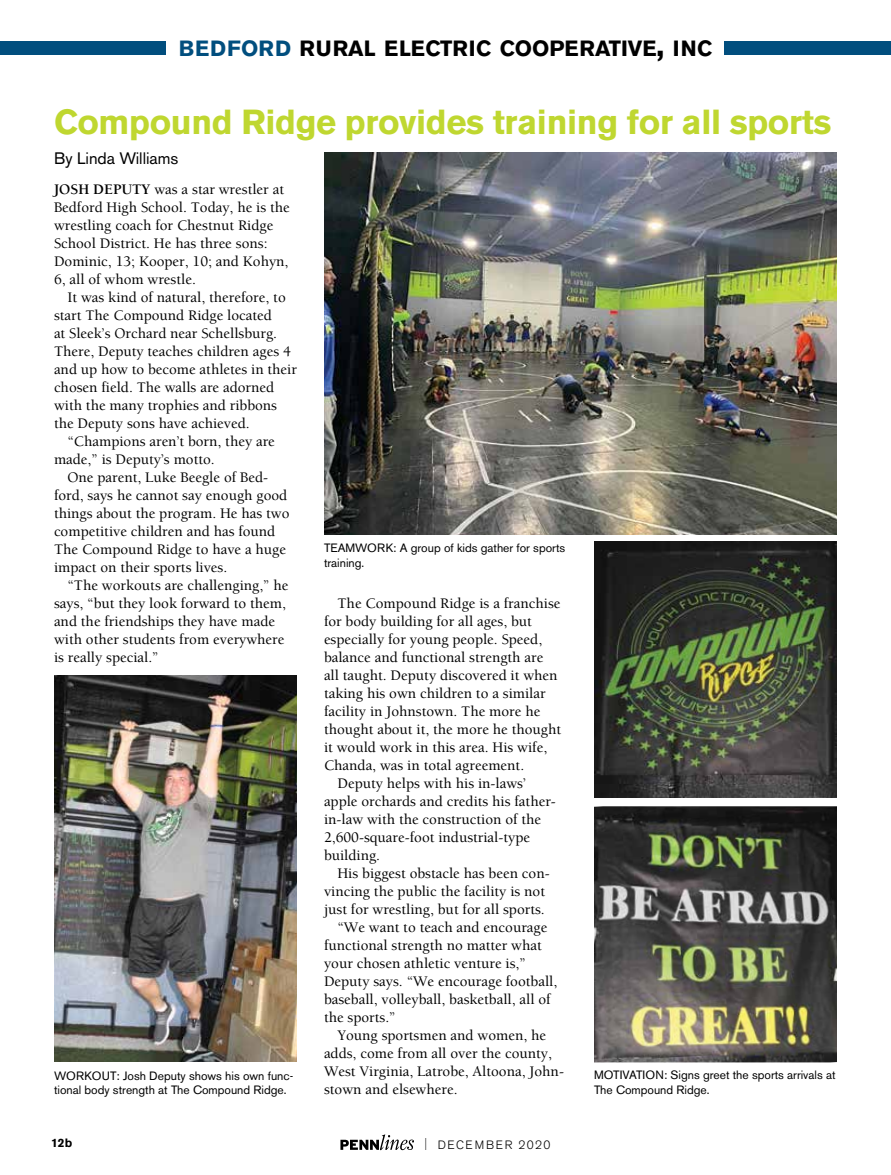
<style>
.page{position:relative;width:891px;height:1175px;background:#fff}
.page>*{position:absolute;margin:0;border:0;box-sizing:border-box;transform-origin:0 0}
.t1{font:700 34.5px "Akzidenz Grotesk BE";letter-spacing:-.01em;color:#bfd730}
.t2{font:700 21.9px "Akzidenz Grotesk BE";color:#000}
.t3{font:16.5px "Akzidenz Grotesk BE";color:#000}
.t4{font:500 15px/18px "Berkeley Std";color:#000}
.t5{font:12px/14.4px "Akzidenz Grotesk BE";color:#000}
.t6{font:300 12px "Akzidenz Grotesk BE";letter-spacing:.13em;color:#000}
.t7{font:700 12px "Akzidenz Grotesk BE";color:#000}
.s1{color:#014e7e}
.s2{font-size:31.2px}
.s3{font-weight:700}
.s4{font-stretch:condensed}
</style>
<div class="page">
<svg style="left:340px;top:1134px;width:74px;height:16px"></svg>
<div style="left:725px;top:41px;width:166px;height:13px;background:#014e7e"></div>
<div style="left:0;top:41px;width:166px;height:13px;background:#014e7e"></div>
<img style="left:594px;top:806px;width:243px;height:256px">
<img style="left:594px;top:541px;width:243px;height:256px">
<img style="left:324px;top:153px;width:513px;height:381px">
<img style="left:54px;top:675px;width:243px;height:386px">
<h2 class="t2" style="left:179px;top:35px;width:535px"><span class="s1">BEDFORD</span> RURAL ELECTRIC COOPERATIVE<span class="s2">,</span> INC</h2>
<h1 class="t1" style="left:54px;top:102px;width:779px">Compound Ridge provides training for all sports</h1>
<p class="t3" style="left:54px;top:148px;width:126px">By Linda Williams</p>
<p class="t4" style="left:54px;top:180px;width:237px"><span class="s3">JOSH DEPUTY</span> was a star wrestler at Bedford High School. Today, he is the wrestling coach for Chestnut Ridge School District. He has three sons:<br>Dominic, 13; Kooper, 10; and Kohyn, 6, all of whom wrestle.</p>
<p class="t4" style="left:54px;top:288px;width:244px;text-indent:14px">It was kind of natural, therefore, to start The Compound Ridge located<br>at Sleek’s Orchard near Schellsburg.<br>There, Deputy teaches children ages 4 and up how to become athletes in their chosen field. The walls are adorned with the many trophies and ribbons the Deputy sons have achieved.</p>
<p class="t4" style="left:54px;top:432px;width:222px;text-indent:14px">“Champions aren’t born, they are made,” is Deputy’s motto.</p>
<p class="t4" style="left:54px;top:468px;width:237px;text-indent:14px">One parent, Luke Beegle of Bed&shy;ford, says he cannot say enough good things about the program. He has two competitive children and has found The Compound Ridge to have a huge impact on their sports lives.</p>
<p class="t4" style="left:54px;top:576px;width:236px;text-indent:14px">“The workouts are challenging,” he says, “but they look forward to them, and the friendships they have made with other students from everywhere is really special.”</p>
<p class="t5" style="left:324px;top:541px;width:243px">TEAMWORK: A group of kids gather for sports training.</p>
<p class="t4" style="left:338px;top:594px;width:225px">The Compound Ridge is a franchise</p>
<p class="t4" style="left:324px;top:612px;width:210px">for body building for all ages, but</p>
<p class="t4" style="left:324px;top:630px;width:220px">especially for young people. Speed,</p>
<p class="t4" style="left:324px;top:648px;width:221px">balance and functional strength are</p>
<p class="t4" style="left:324px;top:666px;width:235px">all taught. Deputy discovered it when</p>
<p class="t4" style="left:324px;top:684px;width:223px">taking his own children to a similar</p>
<p class="t4" style="left:324px;top:702px;width:218px">facility in Johnstown. The more he</p>
<p class="t4" style="left:324px;top:720px;width:239px">thought about it, the more he thought</p>
<p class="t4" style="left:324px;top:738px;width:225px">it would work in this area. His wife,</p>
<p class="t4" style="left:324px;top:756px;width:202px">Chanda, was in total agreement.</p>
<p class="t4" style="left:338px;top:774px;width:190px">Deputy helps with his in-laws’</p>
<p class="t4" style="left:324px;top:792px;width:233px">apple orchards and credits his father-</p>
<p class="t4" style="left:324px;top:810px;width:219px">in-law with the construction of the</p>
<p class="t4" style="left:324px;top:828px;width:208px">2,600-square-foot industrial-type</p>
<p class="t4" style="left:324px;top:846px;width:58px">building.</p>
<p class="t4" style="left:338px;top:864px;width:214px">His biggest obstacle has been con-</p>
<p class="t4" style="left:324px;top:882px;width:223px">vincing the public the facility is not</p>
<p class="t4" style="left:324px;top:900px;width:222px">just for wrestling, but for all sports.</p>
<p class="t4" style="left:338px;top:918px;width:211px">“We want to teach and encourage</p>
<p class="t4" style="left:324px;top:936px;width:219px">functional strength no matter what</p>
<p class="t4" style="left:324px;top:954px;width:203px">your chosen athletic venture is,”</p>
<p class="t4" style="left:324px;top:972px;width:235px">Deputy says. “We encourage football,</p>
<p class="t4" style="left:324px;top:990px;width:228px">baseball, volleyball, basketball, all of</p>
<p class="t4" style="left:324px;top:1008px;width:73px">the sports.”</p>
<p class="t4" style="left:338px;top:1026px;width:210px">Young sportsmen and women, he</p>
<p class="t4" style="left:324px;top:1044px;width:230px">adds, come from all over the county,</p>
<p class="t4" style="left:324px;top:1062px;width:241px">West Virginia, Latrobe, Altoona, John-</p>
<p class="t4" style="left:324px;top:1080px;width:135px">stown and elsewhere.</p>
<p class="t5" style="left:54px;top:1068px;width:241px">WORKOUT: Josh Deputy shows his own func&shy;tional body strength at The Compound Ridge.</p>
<p class="t5" style="left:594px;top:1068px;width:243px">MOTIVATION: Signs greet the sports arrivals at<br>The Compound Ridge.</p>
<p class="t7" style="left:51px;top:1136px;width:22px">12b</p>
<p class="t6" style="left:424px;top:1137px;width:128px"><span class="s4">|</span> DECEMBER 2020</p>
</div>
